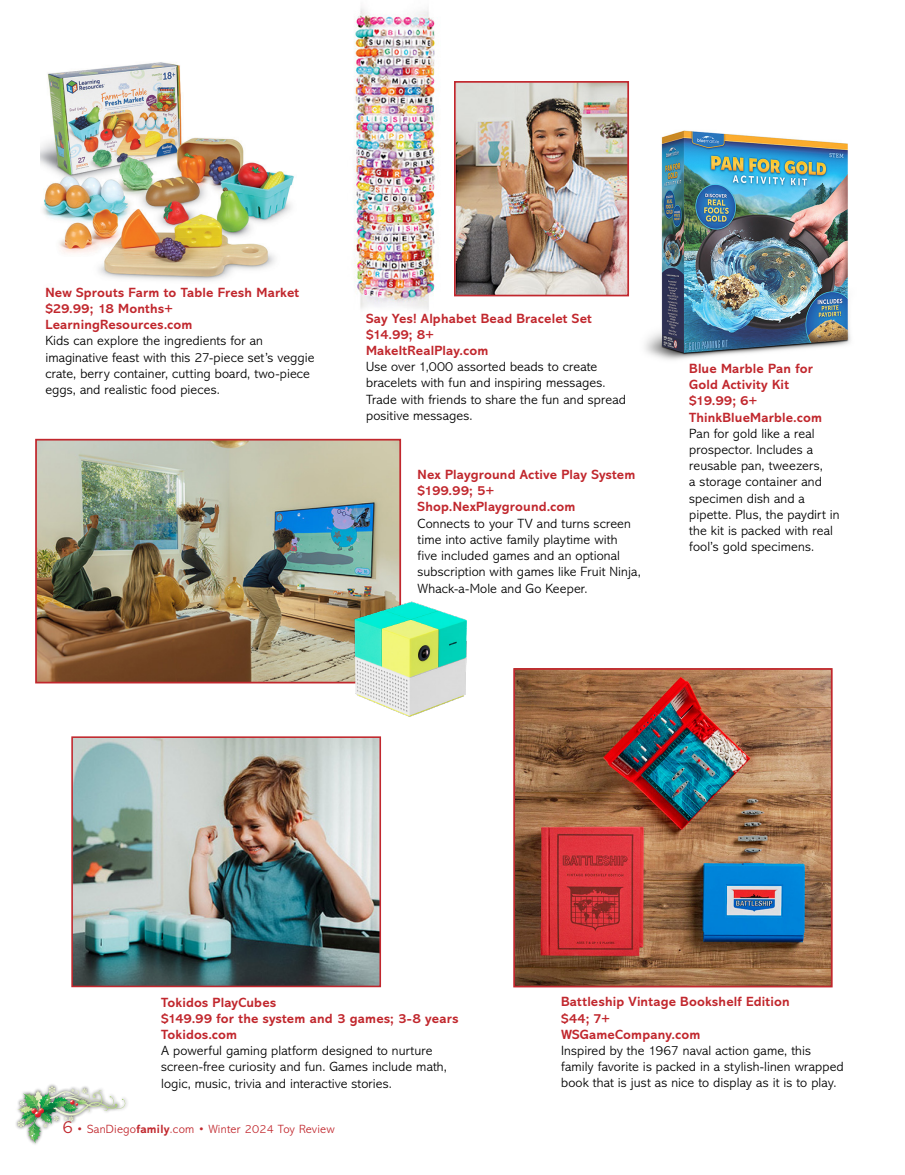
<style>
.page{position:relative;width:905px;height:1175px;background:#fff}
.page>*{position:absolute;margin:0;border:0;box-sizing:border-box;transform-origin:0 0}
.t1{font:300 13.5px/16.2px "Abadi MT Std";letter-spacing:.01em;color:#000}
.t2{font:700 13.5px/16.2px "Abadi MT Std";letter-spacing:.01em;color:#c1272d}
.t3{font:300 12px "Abadi MT Std";letter-spacing:.02em;color:#c1272d}
.s1{font-size:18px}
.s2{font-weight:700}
</style>
<div class="page">
<img style="left:17px;top:1086px;width:108px;height:57px">
<img style="left:41px;top:62px;width:253px;height:219px">
<img style="left:354px;top:8px;width:82px;height:303px">
<img style="left:645px;top:130px;width:206px;height:230px">
<img style="left:38px;top:442px;width:360px;height:238px">
<div style="left:35px;top:439px;width:366px;height:244px;border:2px solid #c1272d"></div>
<img style="left:74px;top:739px;width:304px;height:245px">
<div style="left:71px;top:736px;width:310px;height:251px;border:2px solid #c1272d"></div>
<img style="left:516px;top:671px;width:313px;height:313px">
<div style="left:513px;top:668px;width:319px;height:319px;border:2px solid #c1272d"></div>
<img style="left:457px;top:84px;width:169px;height:209px">
<div style="left:454px;top:81px;width:175px;height:215px;border:2px solid #c1272d"></div>
<img style="left:352px;top:599px;width:115px;height:118px">
<p class="t2" style="left:45px;top:284px;width:255px">New Sprouts Farm to Table Fresh Market $29.99; 18 Months+<br>LearningResources.com</p>
<p class="t1" style="left:45px;top:333px;width:270px">Kids can explore the ingredients for an imaginative feast with this 27-piece set’s veggie crate, berry container, cutting board, two-piece eggs, and realistic food pieces.</p>
<p class="t2" style="left:366px;top:310px;width:227px">Say Yes! Alphabet Bead Bracelet Set $14.99; 8+<br>MakeItRealPlay.com</p>
<p class="t1" style="left:366px;top:359px;width:261px">Use over 1,000 assorted beads to create bracelets with fun and inspiring messages.<br>Trade with friends to share the fun and spread positive messages.</p>
<p class="t2" style="left:417px;top:466px;width:219px">Nex Playground Active Play System $199.99; 5+<br>Shop.NexPlayground.com</p>
<p class="t1" style="left:417px;top:515px;width:225px">Connects to your TV and turns screen time into active family playtime with<br>five included games and an optional subscription with games like Fruit Ninja, Whack-a-Mole and Go Keeper.</p>
<p class="t2" style="left:689px;top:360px;width:134px">Blue Marble Pan for<br>Gold Activity Kit $19.99; 6+<br>ThinkBlueMarble.com</p>
<p class="t1" style="left:689px;top:425px;width:152px">Pan for gold like a real prospector. Includes a reusable pan, tweezers,<br>a storage container and specimen dish and a pipette. Plus, the paydirt in the kit is packed with real fool’s gold specimens.</p>
<p class="t2" style="left:161px;top:994px;width:299px">Tokidos PlayCubes<br>$149.99 for the system and 3 games; 3-8 years<br>Tokidos.com</p>
<p class="t1" style="left:161px;top:1042px;width:287px">A powerful gaming platform designed to nurture screen-free curiosity and fun. Games include math, logic, music, trivia and interactive stories.</p>
<p class="t3" style="left:62px;top:1122px;width:274px"><span class="s1">6</span> • SanDiego<span class="s2">family</span>.com • Winter 2024 Toy Review</p>
<p class="t2" style="left:561px;top:993px;width:230px">Battleship Vintage Bookshelf Edition $44; 7+<br>WSGameCompany.com</p>
<p class="t1" style="left:561px;top:1042px;width:284px">Inspired by the 1967 naval action game, this family favorite is packed in a stylish-linen wrapped book that is just as nice to display as it is to play.</p>
</div>
